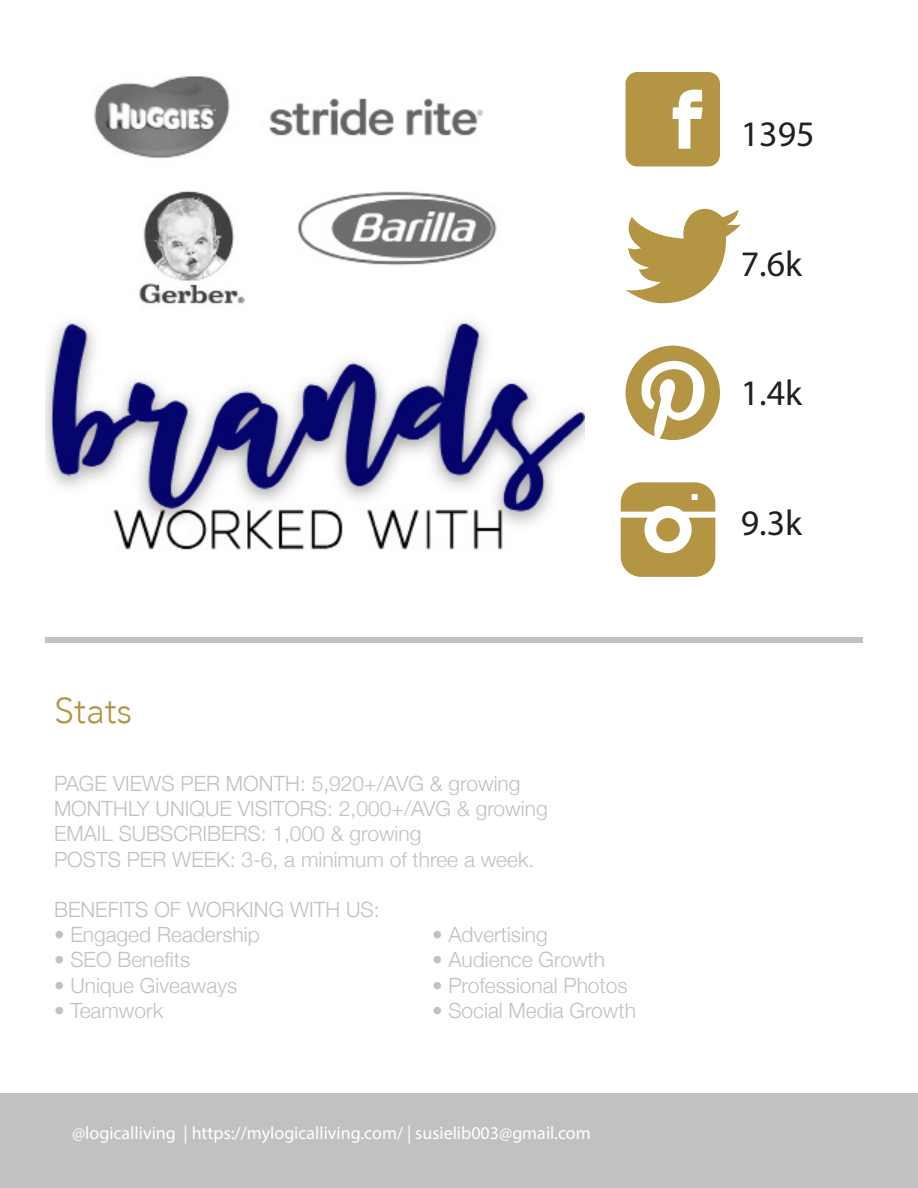
<style>
.page{position:relative;width:918px;height:1188px;background:#fff}
.page>*{position:absolute;margin:0;border:0;box-sizing:border-box;transform-origin:0 0}
.t1{font:36px "Myriad Pro";color:#231f20}
.t2{font:300 36px "Avenir";color:#b49543}
.t3{font:300 21px "Helvetica Neue";color:#c1c1c1}
.t4{font:18px "Myriad Pro";color:#fff}
</style>
<div class="page">
<svg style="left:626px;top:72px;width:94px;height:94px;background:#bda159"></svg>
<svg style="left:626px;top:209px;width:115px;height:94px"></svg>
<svg style="left:626px;top:346px;width:94px;height:94px"></svg>
<svg style="left:621px;top:482px;width:94px;height:30px;background:#bea35c"></svg>
<svg style="left:621px;top:518px;width:94px;height:59px"></svg>
<div style="left:0;top:1094px;width:918px;height:94px;background:#c1c1c1"></div>
<img style="left:45px;top:76px;width:540px;height:474px">
<div style="left:46px;top:638px;width:817px;height:6px;background:#c1c1c1"></div>
<p class="t2" style="left:54px;top:689px;width:80px">Stats</p>
<p class="t3" style="left:54px;top:766px;width:468px">PAGE VIEWS PER MONTH: 5,920+/AVG &amp; growing</p>
<p class="t3" style="left:54px;top:792px;width:495px">MONTHLY UNIQUE VISITORS: 2,000+/AVG &amp; growing</p>
<p class="t3" style="left:54px;top:817px;width:369px">EMAIL SUBSCRIBERS: 1,000 &amp; growing</p>
<p class="t3" style="left:54px;top:842px;width:482px">POSTS PER WEEK: 3-6, a minimum of three a week.</p>
<p class="t3" style="left:54px;top:892px;width:327px">BENEFITS OF WORKING WITH US:</p>
<p class="t3" style="left:54px;top:918px;width:207px">• Engaged Readership</p>
<p class="t3" style="left:432px;top:918px;width:117px">• Advertising</p>
<p class="t3" style="left:54px;top:943px;width:138px">• SEO Benefits</p>
<p class="t3" style="left:432px;top:943px;width:175px">• Audience Growth</p>
<p class="t3" style="left:54px;top:968px;width:185px">• Unique Giveaways</p>
<p class="t3" style="left:432px;top:968px;width:197px">• Professional Photos</p>
<p class="t3" style="left:54px;top:993px;width:111px">• Teamwork</p>
<p class="t3" style="left:432px;top:993px;width:205px">• Social Media Growth</p>
<p class="t4" style="left:72px;top:1122px;width:520px">@logicalliving | https://mylogicalliving.com/ | susielib003@gmail.com</p>
<p class="t1" style="left:741px;top:112px;width:75px">1395</p>
<p class="t1" style="left:741px;top:242px;width:63px">7.6k</p>
<p class="t1" style="left:741px;top:371px;width:63px">1.4k</p>
<p class="t1" style="left:741px;top:501px;width:63px">9.3k</p>
</div>
